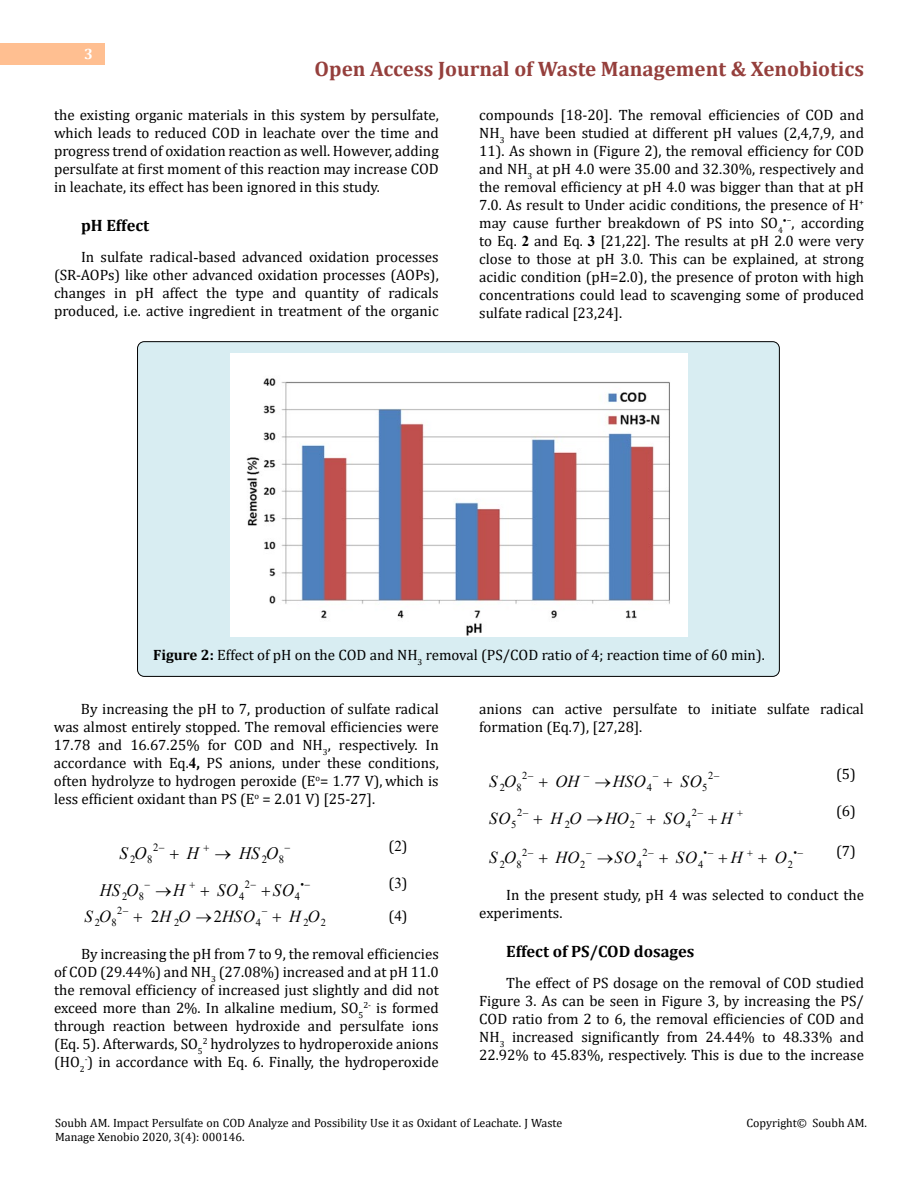
<style>
.page{position:relative;width:918px;height:1188px;background:#fff}
.page>*{position:absolute;margin:0;border:0;box-sizing:border-box;transform-origin:0 0}
.t1{font:700 21px "Cambria";color:#953f3c}
.t2{font:italic 17.4px "Times New Roman";letter-spacing:.03em;color:#000;scale:.94 1}
.t3{font:italic 17.4px "Times New Roman";letter-spacing:.03em;color:#000;scale:.96 1}
.t4{font:italic 16.8px "Times New Roman";letter-spacing:.06em;color:#000}
.t5{font:700 16.5px "Cambria";color:#000}
.t6{font:15px/18px "Cambria";color:#000;text-align:justify}
.t7{font:700 15px "Cambria";color:#fff}
.t8{font:12px/14.4px "Cambria";color:#000}
.t9{font:11.1px "Times New Roman";color:#000;scale:.94 1}
.t10{font:11.1px "Times New Roman";color:#000;scale:.96 1}
.t11{font:10.65px "Times New Roman";color:#000}
.s1{font-family:"Times New Roman"}
.s2{font-family:"Times New Roman";font-weight:700}
.s3{font-weight:700}
.s4{font-style:normal}
</style>
<div class="page">
<div style="left:0;top:43px;width:105px;height:21px;background:#ffbf91"></div>
<div style="left:138px;top:342px;width:641px;height:334px;background:#d8edf2;border-radius:7px"></div>
<img style="left:231px;top:354px;width:456px;height:282px">
<p class="t7" style="left:84px;top:44px;width:10px">3</p>
<h1 class="t1" style="left:315px;top:54px;width:551px">Open Access Journal of Waste Management &amp; Xenobiotics</h1>
<p class="t6" style="left:54px;top:105px;width:386px">the existing organic materials in this system by persulfate, which leads to reduced COD in leachate over the time and progress trend of oxidation reaction as well. However, adding persulfate at first moment of this reaction may increase COD in leachate, its effect has been ignored in this study.</p>
<p class="t5" style="left:81px;top:213px;width:70px">pH Effect</p>
<p class="t6" style="left:54px;top:248px;width:386px;text-indent:27px">In sulfate radical<span class="s1">-</span>based advanced oxidation processes (SR-AOPs) like other advanced oxidation processes (AOPs), changes in pH affect the type and quantity of radicals produced, i.e. active ingredient in treatment of the organic</p>
<p class="t6" style="left:479px;top:105px;width:386px">compounds [18-20]. The removal efficiencies of COD and NH<sub>3</sub> have been studied at different pH values (2,4,7,9, and 11). As shown in (Figure 2), the removal efficiency for COD and NH<sub>3</sub> at pH 4.0 were 35.00 and 32.30%, respectively and the removal efficiency at pH 4.0 was bigger than that at pH 7.0. As result to Under acidic conditions, the presence of H<sup>+ </sup>may cause further breakdown of PS into SO<sub>4</sub><sup>•−</sup>, according to Eq. <span class="s2">2</span> and Eq. <span class="s2">3</span> [21,22]. The results at pH 2.0 were very close to those at pH 3.0. This can be explained, at strong acidic condition (pH=2.0), the presence of proton with high concentrations could lead to scavenging some of produced sulfate radical [23,24].</p>
<p class="t6" style="left:153px;top:645px;width:613px"><span class="s3">Figure 2:</span> Effect of pH on the COD and NH<sub>3</sub> removal (PS/COD ratio of 4; reaction time of 60 min).</p>
<p class="t6" style="left:54px;top:699px;width:386px;text-indent:27px">By increasing the pH to 7, production of sulfate radical was almost entirely stopped. The removal efficiencies were 17.78 and 16.67.25% for COD and NH<sub>3</sub>, respectively. In accordance with Eq.<span class="s2">4</span><span class="s3">,</span> PS anions, under these conditions, often hydrolyze to hydrogen peroxide (E<sup>o</sup>= 1.77 V), which is less efficient oxidant than PS (E<sup>o</sup> = 2.01 V) [25-27].</p>
<p class="t10" style="left:153px;top:839px;width:14px">2−</p>
<p class="t10" style="left:130px;top:852px;width:25px">2 8</p>
<p class="t10" style="left:262px;top:852px;width:25px">2 8</p>
<p class="t6" style="left:479px;top:699px;width:386px">anions can active persulfate to initiate sulfate radical formation (Eq.7), [27,28].</p>
<p class="t11" style="left:522px;top:768px;width:13px">2−</p>
<p class="t11" style="left:708px;top:768px;width:13px">2−</p>
<p class="t11" style="left:500px;top:780px;width:24px">2 8</p>
<p class="t11" style="left:647px;top:780px;width:7px">4</p>
<p class="t11" style="left:702px;top:780px;width:7px">5</p>
<p class="t4" style="left:489px;top:770px;width:28px">S O</p>
<p class="t4" style="left:556px;top:770px;width:25px">OH</p>
<p class="t4" style="left:595px;top:770px;width:53px">→HSO</p>
<p class="t4" style="left:680px;top:770px;width:23px">SO</p>
<p class="t6" style="left:836px;top:765px;width:21px">(5)</p>
<p class="t11" style="left:517px;top:805px;width:13px">2−</p>
<p class="t11" style="left:692px;top:805px;width:13px">2−</p>
<p class="t11" style="left:511px;top:817px;width:7px">5</p>
<p class="t11" style="left:565px;top:817px;width:7px">2</p>
<p class="t11" style="left:630px;top:817px;width:7px">2</p>
<p class="t11" style="left:686px;top:817px;width:7px">4</p>
<p class="t4" style="left:489px;top:807px;width:23px">SO</p>
<p class="t4" style="left:550px;top:807px;width:80px">H O →HO</p>
<p class="t4" style="left:664px;top:807px;width:23px">SO</p>
<p class="t4" style="left:721px;top:807px;width:13px">H</p>
<p class="t6" style="left:836px;top:802px;width:21px">(6)</p>
<p class="t11" style="left:522px;top:845px;width:13px">2−</p>
<p class="t11" style="left:643px;top:845px;width:13px">2−</p>
<p class="t11" style="left:704px;top:845px;width:11px">•−</p>
<p class="t11" style="left:794px;top:845px;width:11px">•−</p>
<p class="t11" style="left:500px;top:857px;width:24px">2 8</p>
<p class="t11" style="left:580px;top:857px;width:7px">2</p>
<p class="t11" style="left:637px;top:857px;width:7px">4</p>
<p class="t11" style="left:698px;top:857px;width:7px">4</p>
<p class="t11" style="left:788px;top:857px;width:7px">2</p>
<p class="t3" style="left:120px;top:841px;width:30px">S O</p>
<p class="t3" style="left:187px;top:841px;width:14px">H</p>
<p class="t3" style="left:239px;top:841px;width:42px">HS O</p>
<p class="t6" style="left:389px;top:836px;width:20px">(<span class="s1">2</span>)</p>
<p class="t9" style="left:245px;top:876px;width:14px">2−</p>
<p class="t9" style="left:300px;top:876px;width:12px">•−</p>
<p class="t9" style="left:122px;top:889px;width:25px">2 8</p>
<p class="t9" style="left:239px;top:889px;width:7px">4</p>
<p class="t9" style="left:295px;top:889px;width:7px">4</p>
<p class="t4" style="left:489px;top:846px;width:28px">S O</p>
<p class="t4" style="left:556px;top:846px;width:25px">HO</p>
<p class="t4" style="left:597px;top:846px;width:40px">→SO</p>
<p class="t4" style="left:676px;top:846px;width:23px">SO</p>
<p class="t4" style="left:731px;top:846px;width:13px">H</p>
<p class="t4" style="left:775px;top:846px;width:13px">O</p>
<p class="t6" style="left:836px;top:841px;width:21px">(7)</p>
<p class="t6" style="left:479px;top:886px;width:386px;text-indent:27px">In the present study, pH 4 was selected to conduct the experiments.</p>
<p class="t5" style="left:506px;top:939px;width:190px">Effect of PS/COD dosages</p>
<p class="t6" style="left:479px;top:974px;width:386px;text-indent:27px">The effect of PS dosage on the removal of COD studied Figure 3. As can be seen in Figure 3, by increasing the PS/ COD ratio from 2 to 6, the removal efficiencies of COD and NH<sub>3</sub> increased significantly from 24.44% to 48.33% and 22.92% to 45.83%, respectively. This is due to the increase</p>
<p class="t2" style="left:100px;top:878px;width:42px">HS O</p>
<p class="t2" style="left:155px;top:878px;width:33px">→H</p>
<p class="t2" style="left:217px;top:878px;width:24px">SO</p>
<p class="t2" style="left:273px;top:878px;width:24px">SO</p>
<p class="t6" style="left:389px;top:873px;width:20px">(<span class="s1">3</span>)</p>
<p class="t11" style="left:117px;top:903px;width:13px">2−</p>
<p class="t11" style="left:95px;top:915px;width:23px">2 8</p>
<p class="t11" style="left:174px;top:915px;width:7px">2</p>
<p class="t11" style="left:256px;top:915px;width:7px">4</p>
<p class="t11" style="left:304px;top:915px;width:24px">2 2</p>
<p class="t4" style="left:84px;top:904px;width:28px">S O</p>
<p class="t4" style="left:151px;top:904px;width:105px"><span class="s4">2</span>H O →<span class="s4">2</span>HSO</p>
<p class="t4" style="left:289px;top:904px;width:32px">H O</p>
<p class="t6" style="left:389px;top:907px;width:20px">(<span class="s1">4</span>)</p>
<p class="t6" style="left:54px;top:945px;width:386px;text-indent:27px">By increasing the pH from 7 to 9, the removal efficiencies of COD (29.44%) and NH<sub>3</sub> (27.08%) increased and at pH 11.0 the removal efficiency of increased just slightly and did not exceed more than 2%. In alkaline medium, SO<sub>5</sub><sup>2-</sup> is formed through reaction between hydroxide and persulfate ions (Eq. 5). Afterwards, SO<sub>5</sub><sup>2</sup> hydrolyzes to hydroperoxide anions (HO<sub>2</sub><sup>-</sup>) in accordance with Eq. 6. Finally, the hydroperoxide</p>
<p class="t8" style="left:55px;top:1115px;width:509px">Soubh AM. Impact Persulfate on COD Analyze and Possibility Use it as Oxidant of Leachate. J Waste<br>Manage Xenobio 2020, 3(4): 000146.</p>
<p class="t8" style="left:747px;top:1115px;width:122px">Copyright© Soubh AM.</p>
</div>
